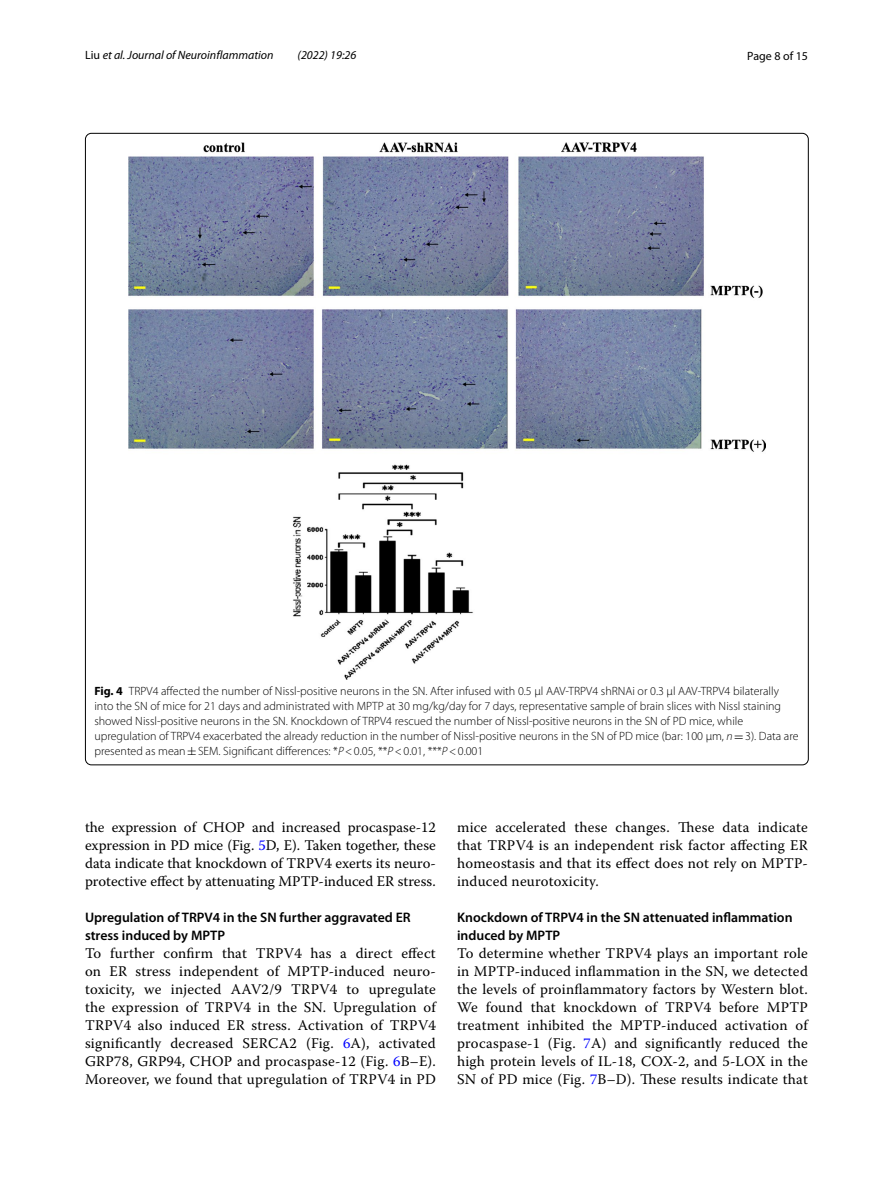
<style>
.page{position:relative;width:893px;height:1187px;background:#fff}
.page>*{position:absolute;margin:0;border:0;box-sizing:border-box;transform-origin:0 0}
.t1{font:14.7px/18px "Warnock Pro";letter-spacing:.015em;color:#000;text-align:justify}
.t2{font:600 13.8px/18px "Myriad Pro";color:#000}
.t3{font:300 12px/15px "Myriad Pro";color:#000}
.t4{font:italic 12px "Myriad Pro";color:#000}
.t5{font:12px "Myriad Pro";color:#000}
.s1{font-style:normal}
.s2{font-weight:700}
.s3{font-style:italic}
.s4{font-family:"MTSY";font-weight:400}
.s5{color:#00f}
</style>
<div class="page">
<img style="left:129px;top:142px;width:636px;height:537px">
<p class="t4" style="left:85px;top:48px;width:190px"><span class="s1">Liu</span> et al. Journal of Neuroinflammation</p>
<p class="t4" style="left:298px;top:48px;width:60px">(2022) 19:26</p>
<p class="t5" style="left:747px;top:48px;width:62px">Page 8 of 15</p>
<p class="t3" style="left:94px;top:683px;width:706px"><span class="s2">Fig. 4</span> TRPV4 affected the number of Nissl-positive neurons in the SN. After infused with 0.5 μl AAV-TRPV4 shRNAi or 0.3 μl AAV-TRPV4 bilaterally into the SN of mice for 21 days and administrated with MPTP at 30 mg/kg/day for 7 days, representative sample of brain slices with Nissl staining showed Nissl-positive neurons in the SN. Knockdown of TRPV4 rescued the number of Nissl-positive neurons in the SN of PD mice, while upregulation of TRPV4 exacerbated the already reduction in the number of Nissl-positive neurons in the SN of PD mice (bar: 100 μm, <span class="s3">n</span><span class="s4">=</span>3). Data are presented as mean<span class="s4">±</span>SEM. Significant differences: *<span class="s3">P</span>&lt;0.05, **<span class="s3">P</span>&lt;0.01, ***<span class="s3">P</span>&lt;0.001</p>
<p class="t1" style="left:85px;top:817px;width:352px">the expression of CHOP and increased procaspase-12 expression in PD mice (Fig. <span class="s5">5</span>D, E). Taken together, these data indicate that knockdown of TRPV4 exerts its neuro&shy;protective effect by attenuating MPTP-induced ER stress.</p>
<p class="t2" style="left:85px;top:907px;width:327px">Upregulation of TRPV4 in the SN further aggravated ER stress induced by MPTP</p>
<p class="t1" style="left:85px;top:943px;width:352px">To further confirm that TRPV4 has a direct effect on ER stress independent of MPTP-induced neuro&shy;toxicity, we injected AAV2/9 TRPV4 to upregulate the expression of TRPV4 in the SN. Upregulation of TRPV4 also induced ER stress. Activation of TRPV4 significantly decreased SERCA2 (Fig. <span class="s5">6</span>A), activated GRP78, GRP94, CHOP and procaspase-12 (Fig. <span class="s5">6</span>B–E).<br>Moreover, we found that upregulation of TRPV4 in PD</p>
<p class="t1" style="left:457px;top:817px;width:352px">mice accelerated these changes. These data indicate that TRPV4 is an independent risk factor affecting ER homeostasis and that its effect does not rely on MPTP&shy;induced neurotoxicity.</p>
<p class="t2" style="left:457px;top:907px;width:337px">Knockdown of TRPV4 in the SN attenuated inflammation induced by MPTP</p>
<p class="t1" style="left:457px;top:943px;width:352px">To determine whether TRPV4 plays an important role in MPTP-induced inflammation in the SN, we detected the levels of proinflammatory factors by Western blot.<br>We found that knockdown of TRPV4 before MPTP treatment inhibited the MPTP-induced activation of procaspase-1 (Fig. <span class="s5">7</span>A) and significantly reduced the high protein levels of IL-18, COX-2, and 5-LOX in the SN of PD mice (Fig. <span class="s5">7</span>B–D). These results indicate that</p>
</div>
